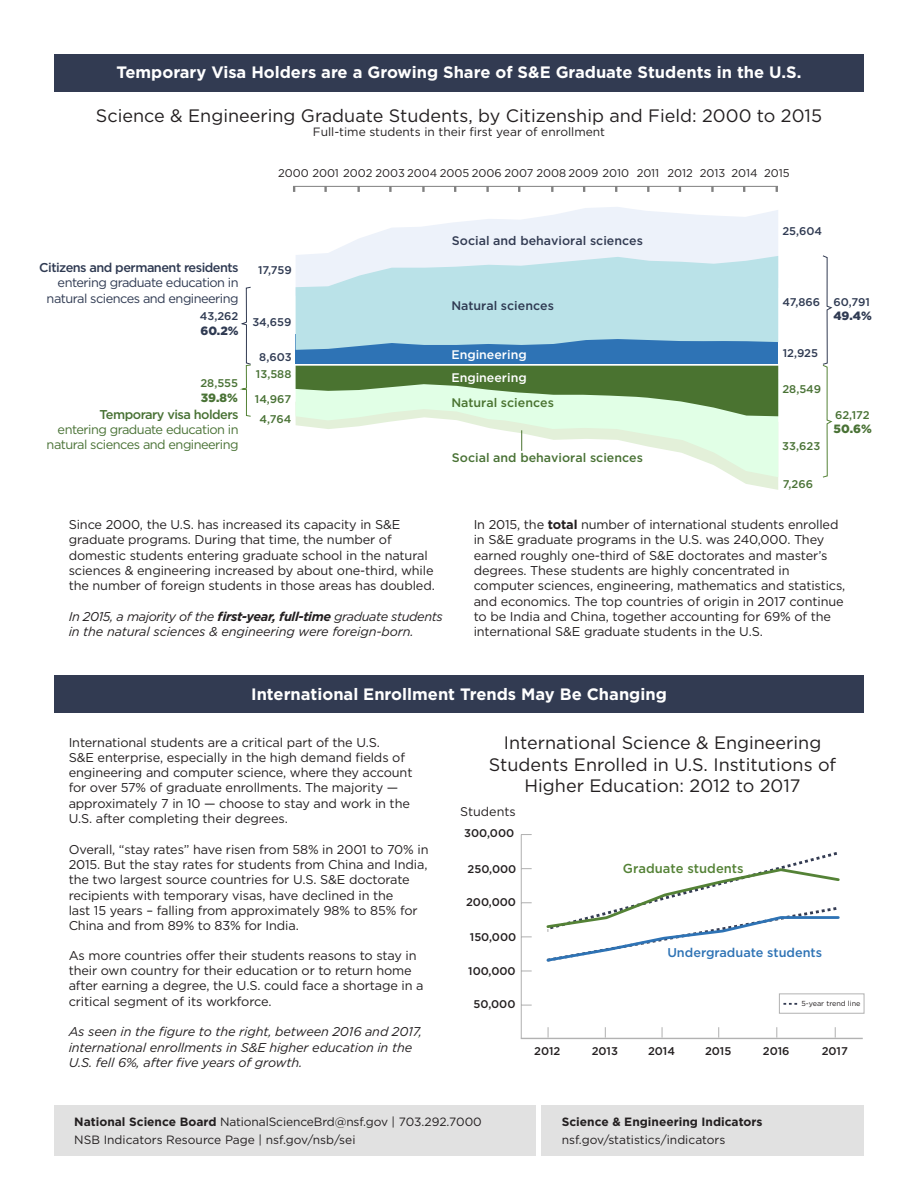
<style>
.page{position:relative;width:918px;height:1188px;background:#fff}
.page>*{position:absolute;margin:0;border:0;box-sizing:border-box;transform-origin:0 0}
.t1{font:18px/21.6px "Gotham HTF";color:#231f20;text-align:center}
.t2{font:700 16.5px "Gotham HTF";color:#fff}
.t3{font:500 13.05px "Gotham HTF";color:#548236}
.t4{font:12.75px/15.3px "Gotham HTF";letter-spacing:-.01em;color:#231f20}
.t5{font:italic 12.75px/15.3px "Gotham HTF";letter-spacing:-.01em;color:#231f20}
.t6{font:12.75px/15.3px "Gotham HTF";letter-spacing:-.04em;color:#2f3a52;text-align:right}
.t7{font:12.75px/15.3px "Gotham HTF";letter-spacing:-.04em;color:#497235;text-align:right}
.t8{font:500 12.75px "Gotham HTF";color:#2e73b5}
.t9{font:12.6px "Gotham HTF";color:#231f20}
.t10{font:500 12.45px "Gotham HTF";color:#323b52}
.t11{font:500 12.45px "Gotham HTF";color:#497235}
.t12{font:500 12.45px/23px "Gotham HTF";color:#fff}
.t13{font:500 12.45px "Gotham HTF";color:#2f3a52}
.t14{font:500 12.45px "Gotham HTF";color:#4a7330}
.t15{font:12px "Gotham HTF";color:#231f20}
.t16{font:700 12px "Gotham HTF";color:#231f20}
.t17{font:900 12px "Gotham HTF";color:#2f3a52}
.t18{font:900 12px "Gotham HTF";color:#497235}
.t19{font:500 11.25px "Gotham HTF";color:#231f20}
.t20{font:11.25px "Gotham HTF";color:#231f20}
.t21{font:500 11.25px "Gotham HTF";color:#2f3a52}
.t22{font:500 11.25px "Gotham HTF";color:#497235}
.t23{font:7.2px "Gotham HTF";color:#231f20}
.s1{font-weight:500}
.s2{font-weight:700}
</style>
<div class="page">
<div style="left:542px;top:1105px;width:322px;height:51px;background:#e1e1e1"></div>
<div style="left:54px;top:1105px;width:482px;height:51px;background:#e1e1e1"></div>
<div style="left:54px;top:54px;width:810px;height:37px;background:#323b52"></div>
<div style="left:54px;top:675px;width:810px;height:37px;background:#323b52"></div>
<svg style="left:546px;top:852px;width:294px;height:110px"></svg>
<hr style="left:521px;top:1038px;width:342px;height:1px;background:#b2b2b2">
<hr style="left:521px;top:835px;width:1px;height:203px;background:#b2b2b2">
<svg style="left:522px;top:970px;width:10px;height:2px"></svg>
<svg style="left:296px;top:207px;width:482px;height:49px"></svg>
<div style="left:296px;top:334px;width:482px;height:30px;background:#2e73b5"></div>
<svg style="left:296px;top:256px;width:482px;height:94px;background:#b5dbe6"></svg>
<svg style="left:295px;top:366px;width:483px;height:124px"></svg>
<hr style="left:293px;top:186px;width:485px;height:1px;background:#808080">
<svg style="left:822px;top:255px;width:11px;height:223px"></svg>
<svg style="left:240px;top:287px;width:11px;height:130px"></svg>
<svg style="left:324px;top:187px;width:3px;height:5px"></svg>
<svg style="left:357px;top:187px;width:3px;height:5px"></svg>
<svg style="left:389px;top:187px;width:3px;height:5px"></svg>
<svg style="left:422px;top:187px;width:3px;height:5px"></svg>
<svg style="left:486px;top:187px;width:3px;height:5px"></svg>
<svg style="left:711px;top:187px;width:3px;height:5px"></svg>
<svg style="left:783px;top:1003px;width:14px;height:2px"></svg>
<div style="left:779px;top:993px;width:86px;height:21px;border:1px solid #b2b2b2"></div>
<p class="t2" style="left:117px;top:63px;width:686px">Temporary Visa Holders are a Growing Share of S&amp;E Graduate Students in the U.S.</p>
<p class="t1" style="left:96px;top:105px;width:728px">Science &amp; Engineering Graduate Students, by Citizenship and Field: 2000 to 2015</p>
<p class="t15" style="left:313px;top:126px;width:294px">Full-time students in their first year of enrollment</p>
<p class="t20" style="left:278px;top:167px;width:352px">2000 2001 2002 2003 2004 2005 2006 2007 2008 2009 2010</p>
<p class="t20" style="left:637px;top:167px;width:24px">2011</p>
<p class="t20" style="left:668px;top:167px;width:27px">2012</p>
<p class="t20" style="left:700px;top:167px;width:27px">2013</p>
<p class="t20" style="left:732px;top:167px;width:28px">2014</p>
<p class="t20" style="left:764px;top:167px;width:27px">2015</p>
<p class="t6" style="left:39px;top:260px;width:201px"><span class="s1">Citizens and permanent residents </span>entering graduate education in natural sciences and engineering</p>
<p class="t21" style="left:200px;top:310px;width:40px">43,262</p>
<p class="t17" style="left:200px;top:324px;width:40px">60.2%</p>
<p class="t22" style="left:200px;top:377px;width:39px">28,555</p>
<p class="t18" style="left:201px;top:391px;width:38px">39.8%</p>
<p class="t7" style="left:47px;top:406px;width:194px"><span class="s1">Temporary visa holders<br></span>entering graduate education in natural sciences and engineering</p>
<p class="t21" style="left:258px;top:264px;width:35px">17,759</p>
<p class="t21" style="left:252px;top:315px;width:41px">34,659</p>
<p class="t21" style="left:259px;top:351px;width:34px">8,603</p>
<p class="t22" style="left:256px;top:367px;width:37px">13,588</p>
<p class="t22" style="left:255px;top:392px;width:38px">14,967</p>
<p class="t22" style="left:259px;top:413px;width:33px">4,764</p>
<p class="t10" style="left:452px;top:233px;width:193px">Social and behavioral sciences</p>
<p class="t13" style="left:451px;top:299px;width:104px">Natural sciences</p>
<p class="t12" style="left:451px;top:342px;width:77px">Engineering<br>Engineering</p>
<p class="t14" style="left:451px;top:396px;width:104px">Natural sciences</p>
<p class="t11" style="left:452px;top:451px;width:193px">Social and behavioral sciences</p>
<p class="t21" style="left:782px;top:225px;width:41px">25,604</p>
<p class="t21" style="left:782px;top:295px;width:39px">47,866</p>
<p class="t21" style="left:783px;top:346px;width:37px">12,925</p>
<p class="t22" style="left:782px;top:383px;width:40px">28,549</p>
<p class="t22" style="left:782px;top:440px;width:39px">33,623</p>
<p class="t22" style="left:783px;top:478px;width:32px">7,266</p>
<p class="t21" style="left:834px;top:296px;width:38px">60,791</p>
<p class="t17" style="left:834px;top:309px;width:40px">49.4%</p>
<p class="t22" style="left:835px;top:409px;width:36px">62,172</p>
<p class="t18" style="left:834px;top:422px;width:40px">50.6%</p>
<p class="t4" style="left:69px;top:517px;width:368px">Since 2000, the U.S. has increased its capacity in S&amp;E graduate programs. During that time, the number of domestic students entering graduate school in the natural sciences &amp; engineering increased by about one-third, while the number of foreign students in those areas has doubled.</p>
<p class="t5" style="left:69px;top:609px;width:376px">In 2015, a majority of the <span class="s2">first-year, full-time</span> graduate students in the natural sciences &amp; engineering were foreign-born.</p>
<p class="t4" style="left:474px;top:517px;width:373px">In 2015, the <span class="s2">total</span> number of international students enrolled in S&amp;E graduate programs in the U.S. was 240,000. They earned roughly one-third of S&amp;E doctorates and master’s degrees. These students are highly concentrated in computer sciences, engineering, mathematics and statistics, and economics. The top countries of origin in 2017 continue to be India and China, together accounting for 69% of the international S&amp;E graduate students in the U.S.</p>
<p class="t2" style="left:251px;top:684px;width:417px">International Enrollment Trends May Be Changing</p>
<p class="t4" style="left:69px;top:734px;width:345px">International students are a critical part of the U.S.<br>S&amp;E enterprise, especially in the high demand fields of engineering and computer science, where they account for over 57% of graduate enrollments. The majority — approximately 7 in 10 — choose to stay and work in the U.S. after completing their degrees.</p>
<p class="t4" style="left:69px;top:841px;width:361px">Overall, “stay rates” have risen from 58% in 2001 to 70% in 2015. But the stay rates for students from China and India, the two largest source countries for U.S. S&amp;E doctorate recipients with temporary visas, have declined in the<br>last 15 years – falling from approximately 98% to 85% for China and from 89% to 83% for India.</p>
<p class="t1" style="left:489px;top:732px;width:349px">International Science &amp; Engineering<br>Students Enrolled in U.S. Institutions of<br>Higher Education: 2012 to 2017</p>
<p class="t9" style="left:460px;top:804px;width:57px">Students</p>
<p class="t19" style="left:464px;top:827px;width:51px">300,000</p>
<p class="t19" style="left:468px;top:863px;width:50px">250,000</p>
<p class="t19" style="left:466px;top:896px;width:51px">200,000</p>
<p class="t19" style="left:470px;top:930px;width:48px">150,000</p>
<p class="t19" style="left:468px;top:965px;width:49px">100,000</p>
<p class="t19" style="left:474px;top:998px;width:43px">50,000</p>
<p class="t3" style="left:623px;top:861px;width:122px">Graduate students</p>
<p class="t8" style="left:667px;top:945px;width:156px">Undergraduate students</p>
<p class="t4" style="left:69px;top:947px;width:356px">As more countries offer their students reasons to stay in their own country for their education or to return home after earning a degree, the U.S. could face a shortage in a critical segment of its workforce.</p>
<p class="t5" style="left:69px;top:1024px;width:355px">As seen in the figure to the right, between 2016 and 2017, international enrollments in S&amp;E higher education in the<br>U.S. fell 6%, after five years of growth.</p>
<p class="t23" style="left:801px;top:999px;width:61px">5-year trend line</p>
<p class="t19" style="left:534px;top:1045px;width:28px">2012</p>
<p class="t19" style="left:592px;top:1045px;width:28px">2013</p>
<p class="t19" style="left:648px;top:1045px;width:28px">2014</p>
<p class="t19" style="left:705px;top:1045px;width:28px">2015</p>
<p class="t19" style="left:763px;top:1045px;width:28px">2016</p>
<p class="t19" style="left:822px;top:1045px;width:28px">2017</p>
<p class="t15" style="left:74px;top:1115px;width:409px"><span class="s2">National Science Board</span> NationalScienceBrd@nsf.gov | 703.292.7000</p>
<p class="t15" style="left:74px;top:1133px;width:283px">NSB Indicators Resource Page | nsf.gov/nsb/sei</p>
<p class="t16" style="left:562px;top:1115px;width:202px">Science &amp; Engineering Indicators</p>
<p class="t15" style="left:562px;top:1133px;width:165px">nsf.gov/statistics/indicators</p>
</div>
